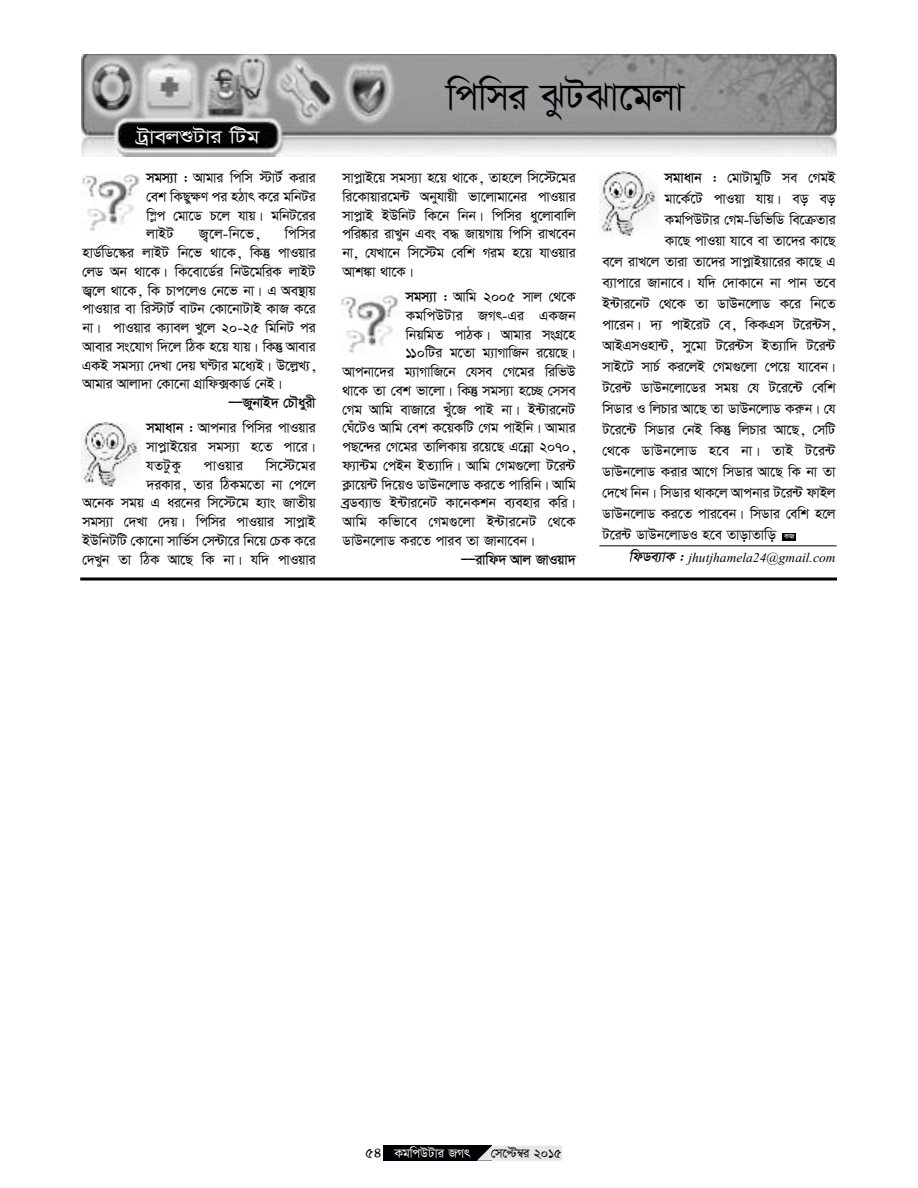
<style>
.page{position:relative;width:918px;height:1188px;background:#fff}
.page>*{position:absolute;margin:0;border:0;box-sizing:border-box;transform-origin:0 0}
.t1{font:45px "Sutonny MJ";color:#000006}
.t2{font:22.5px "Sutonny MJ";color:#fff;scale:1.2 1}
.t3{font:16.5px/18.8px "Sutonny MJ";color:#000006;text-align:justify}
.t4{font:16.5px/18.8px "Sutonny MJ";letter-spacing:.02em;color:#000006}
.t5{font:700 16.5px/25.2px "Sutonny MJ";color:#000006;text-align:right}
.t6{font:15px "Sutonny MJ";color:#fff}
.t7{font:15px "Sutonny MJ";color:#000006}
.t8{font:italic 13.5px "Times New Roman";color:#000006}
.t9{font:9px "Sutonny MJ";color:#fff}
.s1{font-weight:700}
.s2{font-weight:400}
.s3{font-family:"Sutonny MJ";font-weight:700;font-size:16.5px}
.s4{font-size:16.5px;color:#000006}
</style>
<div class="page">
<img style="left:81px;top:54px;width:756px;height:102px">
<div style="left:782px;top:533px;width:14px;height:7px;background:#000006"></div>
<div style="left:384px;top:1146px;width:108px;height:15px;background:#000006"></div>
<svg style="left:477px;top:1146px;width:85px;height:15px"></svg>
<img style="left:81px;top:173px;width:59px;height:60px">
<img style="left:81px;top:422px;width:60px;height:66px">
<img style="left:340px;top:294px;width:59px;height:61px">
<img style="left:599px;top:171px;width:60px;height:66px">
<hr style="left:80px;top:578px;width:757px;height:3px;background:#000006">
<hr style="left:599px;top:546px;width:238px;height:1px;background:#000006">
<h2 class="t2" style="left:137px;top:124px;width:103px">UªVEJÏUVI WUG</h2>
<p class="t3" style="left:147px;top:168px;width:170px"><span class="s1">MGM¨V :</span> AVGVI WCWM ÷VU©KIVI †EK WKQY¶Y CI NVVR K‡I GWBUI W¯ØC †GV‡W P‡J HVQ| GWBU‡II JVBU</p>
<p class="t3" style="left:83px;top:224px;width:234px;text-indent:202px">WCWMI NVW©WW‡¯‹I JVBU WB‡F _V‡K, WKŠ‘ CVIQVI †JW AB _V‡K| WK‡EV‡W©I WBD‡GWIK JVBU R¦‡J _V‡K, WK PVC‡JI †B‡F BV| G AE¯’VQ CVIQVI EV WI÷VU©EVUB †KV‡BVUVB KVR K‡I BV| CVIQVI K¨VEJ LY‡J 20-25 WGWBU CI AVEVI MS‡HVM W`‡J WVK N‡Q HVQ| WKŠ‘AVEVI GKB MGM¨V †`LV †`Q NÈVI G‡A¨B| D‡JØL¨, AVGVI AVJV`V †KV‡BV MÖVWD·KVW©†BB|</p>
<p class="t5" style="left:147px;top:390px;width:170px">ÑÑRYBVB` †PŠAYIX<br>MGVAVB : <span class="s2">AVCBVI WCWMI CVIQVI</span></p>
<p class="t4" style="left:147px;top:437px;width:170px">MVCØVB‡QI MGM¨V N‡Z CV‡I|<br>HZUZKZ CVIQVI</p>
<p class="t3" style="left:199px;top:224px;width:62px">R¡‡J-WB‡F,</p>
<p class="t3" style="left:83px;top:456px;width:234px;text-align:right">WM‡÷‡GI<br>`IKVI, ZVI WVKG‡ZV BV †C‡J<br>A‡BK MGQ G AI‡BI WM‡÷‡G N¨VS RVZXQ<br>MGM¨V †`LV †`Q| WCWMI CVIQVI MVCØVB<br>BDWBUWU †KV‡BV MVWF©M †M›UV‡I WB‡Q †PK K‡I †`LYB ZV WVK AV‡Q WK BV| HW` CVIQVI</p>
<h1 class="t1" style="left:447px;top:69px;width:239px">WCWMI SZUSV‡GJV</h1>
<p class="t3" style="left:343px;top:168px;width:234px">MVCØVB‡Q MGM¨V N‡Q _V‡K, ZVN‡J WM‡÷‡GI WI‡KVQVI‡G›U ABYHVQX FV‡JVGV‡BI CVIQVI MVCØVB BDWBU WK‡B WBB| WCWMI AY‡JVEVWJ CWI®‹VI IVLYB GES E× RVQMVQ WCWM IVL‡EB BV, †HLV‡B WM‡÷G †EWK MIG N‡Q HVIQVI AVK¼V _V‡K|</p>
<p class="t3" style="left:406px;top:287px;width:171px"><span class="s1">MGM¨V :</span> AVWG 2005 MVJ †_‡K</p>
<p class="t4" style="left:406px;top:306px;width:171px">KGWCDUVI RMR-GI GKRB</p>
<p class="t3" style="left:406px;top:325px;width:172px">WBQWGZ CVVK| AVGVI MSMÖ‡N</p>
<p class="t3" style="left:406px;top:343px;width:171px">110WUI G‡ZV G¨VMVWRB I‡Q‡Q|</p>
<p class="t3" style="left:343px;top:362px;width:234px">AVCBV‡`I G¨VMVWR‡B †HME †M‡GI WIWFD</p>
<p class="t3" style="left:343px;top:381px;width:234px">_V‡K ZV †EK FV‡JV| WKŠ‘MGM¨V N‡”Q †MME</p>
<p class="t3" style="left:343px;top:400px;width:234px">†MG AVWG EVRV‡I LUY‡R CVB BV| B›UVI‡BU</p>
<p class="t3" style="left:343px;top:418px;width:234px">†NU‡UI AVWG †EK K‡QKWU †MG CVBWB| AVGVI</p>
<p class="t3" style="left:343px;top:437px;width:234px">CQ‡›`I †M‡GI ZVWJKVQ I‡Q‡Q G‡BŒV 2070,</p>
<p class="t3" style="left:343px;top:456px;width:234px">D¨V›UG †CBB BZ¨VW`| AVWG †MG¸‡JV U‡I›U</p>
<p class="t3" style="left:343px;top:475px;width:234px">K¬V‡Q›U W`‡QI WVDB‡JVW KI‡Z CVWIWB| AVWG</p>
<p class="t3" style="left:343px;top:493px;width:234px">EªWE¨VÛ B›UVI‡BU KV‡BKKB E¨ENVI KWI|</p>
<p class="t4" style="left:343px;top:512px;width:234px">AVWG KWFV‡E †MG¸‡JV B›UVI‡BU †_‡K</p>
<p class="t3" style="left:343px;top:531px;width:194px">WVDB‡JVW KI‡Z CVIE ZV RVBV‡EB|</p>
<p class="t5" style="left:461px;top:546px;width:116px">ÑÑIVWD` AVJ RVIQV`</p>
<p class="t3" style="left:665px;top:168px;width:172px"><span class="s1">MGVAVB :</span> †GVUVGYWU ME †MGB</p>
<p class="t3" style="left:665px;top:189px;width:172px">GV‡K©‡U CVIQV HVQ| EO EO</p>
<p class="t3" style="left:665px;top:210px;width:172px">KGWCDUVI †MG-WWWFWW WE‡ΜZVI</p>
<p class="t3" style="left:665px;top:231px;width:172px">KV‡Q CVIQV HV‡E EV ZV‡`I KV‡Q</p>
<p class="t3" style="left:603px;top:252px;width:234px">E‡J IVL‡J ZVIV ZV‡`I MVCØVBQV‡II KV‡Q G</p>
<p class="t3" style="left:603px;top:273px;width:234px">E¨VCV‡I RVBV‡E| HW` †`VKV‡B BV CVB Z‡E</p>
<p class="t3" style="left:603px;top:294px;width:234px">B›UVI‡BU †_‡K ZV WVDB‡JVW K‡I WB‡Z</p>
<p class="t3" style="left:603px;top:315px;width:234px">CV‡IB| `¨ CVB‡IU †E, WKKGM U‡I›UM,</p>
<p class="t3" style="left:603px;top:336px;width:234px">AVBGMINV›U, MY‡GV U‡I›UM BZ¨VW` U‡I›U</p>
<p class="t3" style="left:603px;top:357px;width:234px">MVB‡U MVP© KI‡JB †MG¸‡JV †C‡Q HV‡EB|</p>
<p class="t3" style="left:603px;top:378px;width:234px">U‡I›U WVDB‡JV‡WI MGQ †H U‡I‡›U †EWK</p>
<p class="t3" style="left:603px;top:399px;width:234px">WMWVI I WJPVI AV‡Q ZV WVDB‡JVW KIÆB| †H</p>
<p class="t3" style="left:603px;top:420px;width:234px">U‡I‡›U WMWVI †BB WKŠ‘ WJPVI AV‡Q, †MWU</p>
<p class="t4" style="left:603px;top:441px;width:234px">†_‡K WVDB‡JVW N‡E BV| ZVB U‡I›U</p>
<p class="t3" style="left:603px;top:462px;width:234px">WVDB‡JVW KIVI AV‡M WMWVI AV‡Q WK BV ZV</p>
<p class="t3" style="left:603px;top:483px;width:234px">†`‡L WBB| WMWVI _VK‡J AVCBVI U‡I›U DVBJ</p>
<p class="t3" style="left:603px;top:504px;width:234px">WVDB‡JVW KI‡Z CVI‡EB| WMWVI †EWK N‡J</p>
<p class="t3" style="left:603px;top:525px;width:175px">U‡I›U WVDB‡JVWI N‡E ZVOVZVWO</p>
<p class="t8" style="left:630px;top:550px;width:207px"><span class="s3">WDWE¨VK :</span> jhutjhamela24@gmail.com</p>
<p class="t9" style="left:784px;top:530px;width:12px">KR</p>
<p class="t6" style="left:366px;top:1144px;width:105px"><span class="s4">54</span> KGWCDUVI RMR</p>
<p class="t7" style="left:491px;top:1144px;width:72px">†M‡Þ¤^I 2015</p>
</div>
